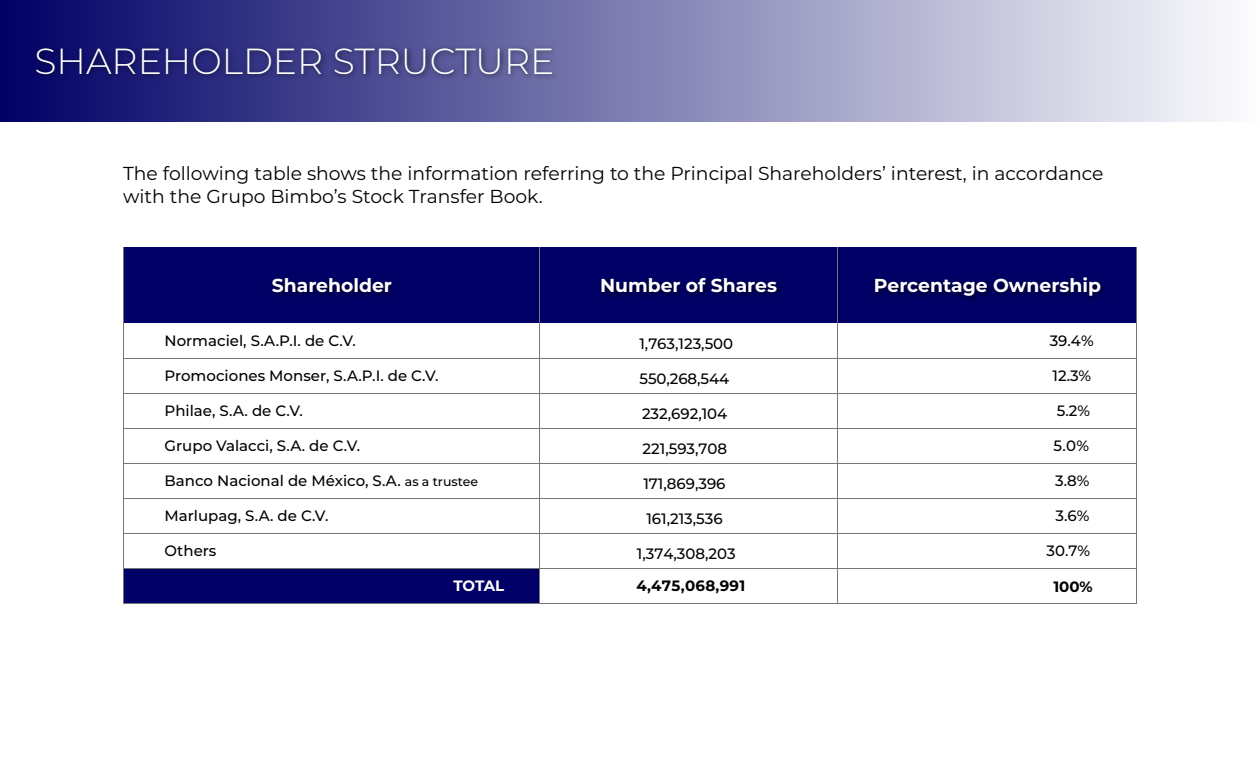
<style>
.page{position:relative;width:1260px;height:765px;background:#fff}
.page>*{position:absolute;margin:0;border:0;box-sizing:border-box;transform-origin:0 0}
.t1{font:300 36.25px "Montserrat";color:#fff}
.t2{font:18.75px/22.5px "Montserrat";color:#000}
.t3{font:700 18.75px "Montserrat";color:#fff}
.t4{font:500 15px "Montserrat";color:#000}
.t5{font:700 15px "Montserrat";letter-spacing:.02em;color:#000}
.t6{font:700 15px "Montserrat";letter-spacing:-.01em;color:#fff}
.s1{font-size:12.5px}
</style>
<div class="page">
<svg style="left:0;top:0;width:1216px;height:122px;background:#aeaece"></svg>
<div style="left:123px;top:248px;width:416px;height:75px;background:#006"></div>
<div style="left:539px;top:248px;width:299px;height:75px;background:#006"></div>
<div style="left:123px;top:569px;width:416px;height:35px;background:#006"></div>
<div style="left:838px;top:248px;width:299px;height:75px;background:#006"></div>
<hr style="left:539px;top:248px;width:1px;height:356px;background:#777">
<hr style="left:123px;top:248px;width:1px;height:356px;background:#777">
<hr style="left:123px;top:358px;width:1014px;height:1px;background:#777">
<hr style="left:837px;top:248px;width:1px;height:356px;background:#777">
<hr style="left:1137px;top:248px;width:1px;height:356px;background:#777">
<hr style="left:123px;top:393px;width:1014px;height:1px;background:#777">
<hr style="left:123px;top:428px;width:1014px;height:1px;background:#777">
<hr style="left:123px;top:463px;width:1014px;height:1px;background:#777">
<hr style="left:123px;top:498px;width:1014px;height:1px;background:#777">
<hr style="left:123px;top:533px;width:1014px;height:1px;background:#777">
<hr style="left:123px;top:568px;width:1014px;height:1px;background:#777">
<hr style="left:123px;top:603px;width:1014px;height:1px;background:#777">
<img style="left:873px;top:265px;width:265px;height:44px">
<img style="left:19px;top:0;width:553px;height:122px">
<h1 class="t1" style="left:34px;top:37px;width:521px">SHAREHOLDER STRUCTURE</h1>
<p class="t2" style="left:123px;top:162px;width:982px">The following table shows the information referring to the Principal Shareholders’ interest, in accordance with the Grupo Bimbo’s Stock Transfer Book.</p>
<p class="t3" style="left:272px;top:272px;width:122px">Shareholder</p>
<p class="t3" style="left:600px;top:272px;width:178px">Number of Shares</p>
<p class="t3" style="left:874px;top:272px;width:228px">Percentage Ownership</p>
<p class="t4" style="left:165px;top:330px;width:193px">Normaciel, S.A.P.I. de C.V.</p>
<p class="t4" style="left:165px;top:365px;width:276px">Promociones Monser, S.A.P.I. de C.V.</p>
<p class="t4" style="left:165px;top:400px;width:140px">Philae, S.A. de C.V.</p>
<p class="t4" style="left:165px;top:435px;width:197px">Grupo Valacci, S.A. de C.V.</p>
<p class="t4" style="left:165px;top:470px;width:315px">Banco Nacional de México, S.A. <span class="s1">as a trustee</span></p>
<p class="t4" style="left:165px;top:505px;width:165px">Marlupag, S.A. de C.V.</p>
<p class="t4" style="left:165px;top:541px;width:53px">Others</p>
<p class="t6" style="left:453px;top:575px;width:52px">TOTAL</p>
<p class="t4" style="left:639px;top:333px;width:95px">1,763,123,500</p>
<p class="t4" style="left:639px;top:368px;width:91px">550,268,544</p>
<p class="t4" style="left:642px;top:403px;width:87px">232,692,104</p>
<p class="t4" style="left:643px;top:438px;width:86px">221,593,708</p>
<p class="t4" style="left:643px;top:473px;width:84px">171,869,396</p>
<p class="t4" style="left:646px;top:508px;width:78px">161,213,536</p>
<p class="t4" style="left:637px;top:544px;width:100px">1,374,308,203</p>
<p class="t5" style="left:636px;top:575px;width:110px">4,475,068,991</p>
<p class="t4" style="left:1050px;top:330px;width:45px">39.4%</p>
<p class="t4" style="left:1053px;top:365px;width:40px">12.3%</p>
<p class="t4" style="left:1057px;top:400px;width:35px">5.2%</p>
<p class="t4" style="left:1054px;top:435px;width:37px">5.0%</p>
<p class="t4" style="left:1055px;top:470px;width:36px">3.8%</p>
<p class="t4" style="left:1056px;top:505px;width:35px">3.6%</p>
<p class="t4" style="left:1047px;top:541px;width:45px">30.7%</p>
<p class="t5" style="left:1053px;top:575px;width:41px">100%</p>
</div>
